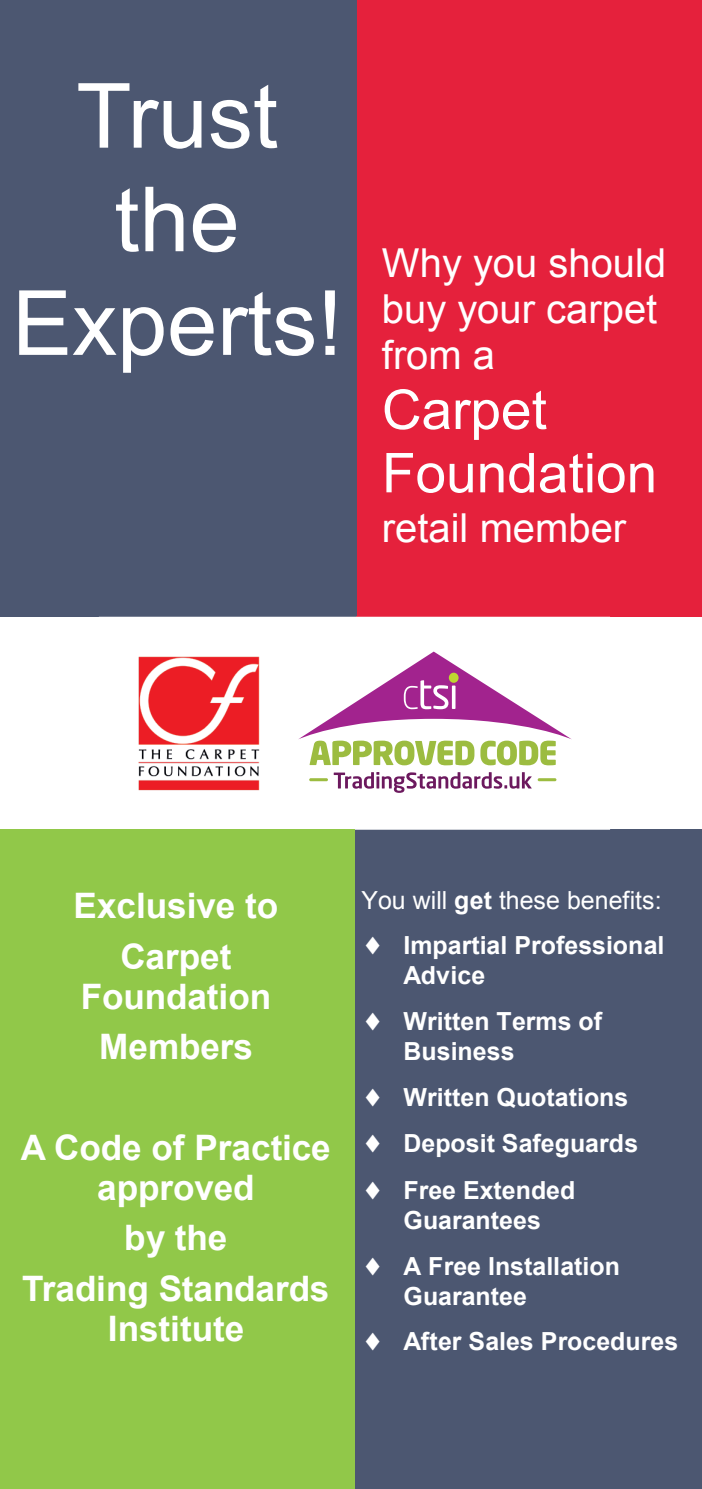
<style>
.page{position:relative;width:702px;height:1489px;background:#fff}
.page>*{position:absolute;margin:0;border:0;box-sizing:border-box;transform-origin:0 0}
.t1{font:90px/103.5px "Arial";color:#fff;text-align:center}
.t2{font:55px/63.2px "Arial";color:#fff}
.t3{font:40px/46px "Arial";color:#fff}
.t4{font:700 35px/50.5px "Arial";color:#fff;text-align:center}
.t5{font:700 25px/30px "Arial";color:#fff}
.t6{font:25px "Arial";color:#fff}
.s1{font-weight:700}
</style>
<div class="page">
<div style="left:356px;top:0;width:346px;height:616px;background:#e5213c"></div>
<div style="left:0;top:0;width:357px;height:616px;background:#4c5771"></div>
<div style="left:354px;top:829px;width:348px;height:659px;background:#4c5771"></div>
<div style="left:0;top:829px;width:354px;height:659px;background:#91c849"></div>
<img style="left:99px;top:616px;width:511px;height:175px">
<div style="left:289px;top:640px;width:326px;height:172px;background:#fff"></div>
<svg style="left:334px;top:772px;width:197px;height:20px"></svg>
<svg style="left:298px;top:651px;width:274px;height:114px"></svg>
<hr style="left:452px;top:685px;width:3px;height:24px;background:#fff">
<div style="left:449px;top:672px;width:9px;height:10px;background:#bed630;border-radius:50%"></div>
<hr style="left:309px;top:778px;width:19px;height:3px;background:#9cbc40;border-radius:2px">
<hr style="left:537px;top:778px;width:19px;height:3px;background:#9cbc40;border-radius:2px">
<h1 class="t1" style="left:12px;top:65px;width:332px">Trust the<br>Experts!</h1>
<h3 class="t3" style="left:382px;top:240px;width:286px">Why you should buy your carpet from a</h3>
<h2 class="t2" style="left:382px;top:378px;width:277px">Carpet<br>Foundation</h2>
<h3 class="t3" style="left:382px;top:505px;width:246px">retail member</h3>
<h3 class="t4" style="left:74px;top:881px;width:206px">Exclusive to<br>Carpet</h3>
<h3 class="t4" style="left:81px;top:972px;width:192px">Foundation<br>Members</h3>
<h3 class="t4" style="left:21px;top:1128px;width:311px;line-height:40.2px">A Code of Practice approved</h3>
<h3 class="t4" style="left:22px;top:1213px;width:309px">by the<br>Trading Standards</h3>
<h3 class="t4" style="left:108px;top:1304px;width:138px">Institute</h3>
<p class="t6" style="left:361px;top:883px;width:301px">You will <span class="s1">get</span> these benefits:</p>
<p class="t5" style="left:403px;top:931px;width:262px;text-indent:-42px">◻ Impartial Professional<br>Advice</p>
<p class="t5" style="left:403px;top:1006px;width:200px;text-indent:-42px">◻ Written Terms of<br>Business</p>
<p class="t5" style="left:361px;top:1082px;width:268px">◻ Written Quotations</p>
<p class="t5" style="left:361px;top:1129px;width:278px">◻ Deposit Safeguards</p>
<p class="t5" style="left:361px;top:1175px;width:215px;text-align:center">◻ Free Extended<br>Guarantees</p>
<p class="t5" style="left:403px;top:1251px;width:218px;text-indent:-42px">◻ A Free Installation<br>Guarantee</p>
<p class="t5" style="left:361px;top:1327px;width:318px">◻ After Sales Procedures</p>
</div>
